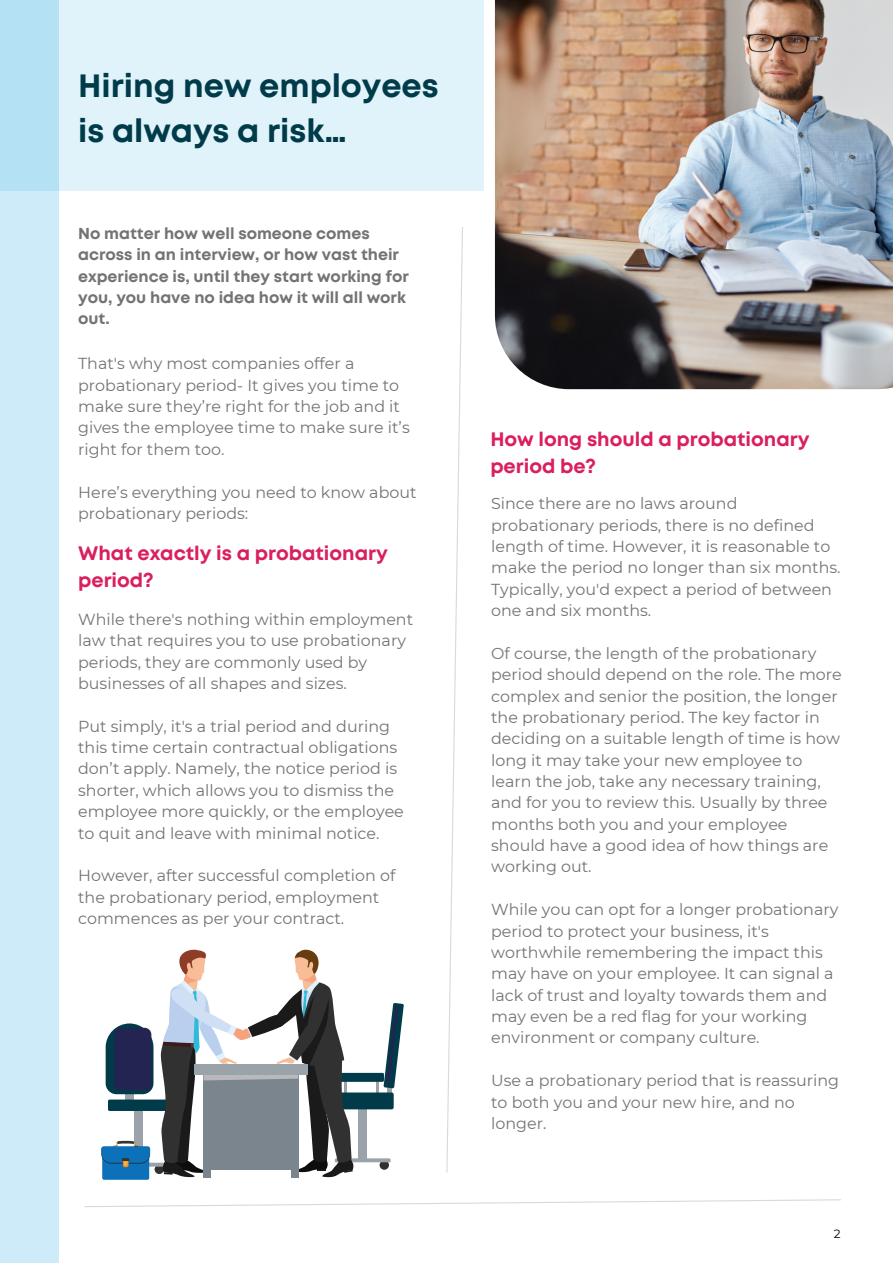
<style>
.page{position:relative;width:893px;height:1264px;background:#fff}
.page>*{position:absolute;margin:0;border:0;box-sizing:border-box;transform-origin:0 0}
.t1{font:700 32.25px/45px "Mont";color:#003b4a}
.t2{font:700 19.5px/27px "Mont";color:#da1f5d}
.t3{font:15.9px/21.3px "Montserrat";color:#737373}
.t4{font:700 15.9px/21.3px "Mont";color:#737373}
.t5{font:12px "Montserrat";color:#000}
</style>
<div class="page">
<svg style="left:84px;top:1199px;width:757px;height:8px"></svg>
<div style="left:0;top:0;width:59px;height:1262px;background:#cdebf8"></div>
<svg style="left:0;top:0;width:483px;height:191px;background:#d9eff9"></svg>
<svg style="left:446px;top:227px;width:17px;height:946px"></svg>
<img style="left:483px;top:0;width:409px;height:390px">
<div style="left:102px;top:1146px;width:47px;height:33px;background:#0d71b9;border-radius:2px"></div>
<svg style="left:101px;top:949px;width:303px;height:228px"></svg>
<p class="t1" style="left:78px;top:66px;width:362px">Hiring new employees is always a risk…</p>
<p class="t4" style="left:78px;top:224px;width:332px">No matter how well someone comes across in an interview, or how vast their experience is, until they start working for you, you have no idea how it will all work out.</p>
<p class="t3" style="left:78px;top:353px;width:333px">That's why most companies offer a probationary period- It gives you time to make sure they’re right for the job and it gives the employee time to make sure it’s right for them too.</p>
<p class="t3" style="left:78px;top:481px;width:340px">Here’s everything you need to know about probationary periods:</p>
<p class="t2" style="left:78px;top:541px;width:311px">What exactly is a probationary period?</p>
<p class="t3" style="left:78px;top:608px;width:336px">While there's nothing within employment law that requires you to use probationary periods, they are commonly used by businesses of all shapes and sizes.</p>
<p class="t3" style="left:78px;top:715px;width:327px">Put simply, it's a trial period and during this time certain contractual obligations don’t apply. Namely, the notice period is shorter, which allows you to dismiss the employee more quickly, or the employee to quit and leave with minimal notice.</p>
<p class="t3" style="left:78px;top:865px;width:319px">However, after successful completion of the probationary period, employment commences as per your contract.</p>
<p class="t2" style="left:490px;top:427px;width:320px">How long should a probationary period be?</p>
<p class="t3" style="left:491px;top:493px;width:351px">Since there are no laws around probationary periods, there is no defined length of time. However, it is reasonable to make the period no longer than six months.<br>Typically, you'd expect a period of between one and six months.</p>
<p class="t3" style="left:491px;top:642px;width:352px">Of course, the length of the probationary period should depend on the role. The more complex and senior the position, the longer the probationary period. The key factor in deciding on a suitable length of time is how long it may take your new employee to learn the job, take any necessary training, and for you to review this. Usually by three months both you and your employee should have a good idea of how things are working out.</p>
<p class="t3" style="left:491px;top:898px;width:348px">While you can opt for a longer probationary period to protect your business, it's worthwhile remembering the impact this may have on your employee. It can signal a lack of trust and loyalty towards them and may even be a red flag for your working environment or company culture.</p>
<p class="t3" style="left:491px;top:1069px;width:349px">Use a probationary period that is reassuring to both you and your new hire, and no longer.</p>
<p class="t5" style="left:833px;top:1226px;width:8px">2</p>
</div>
